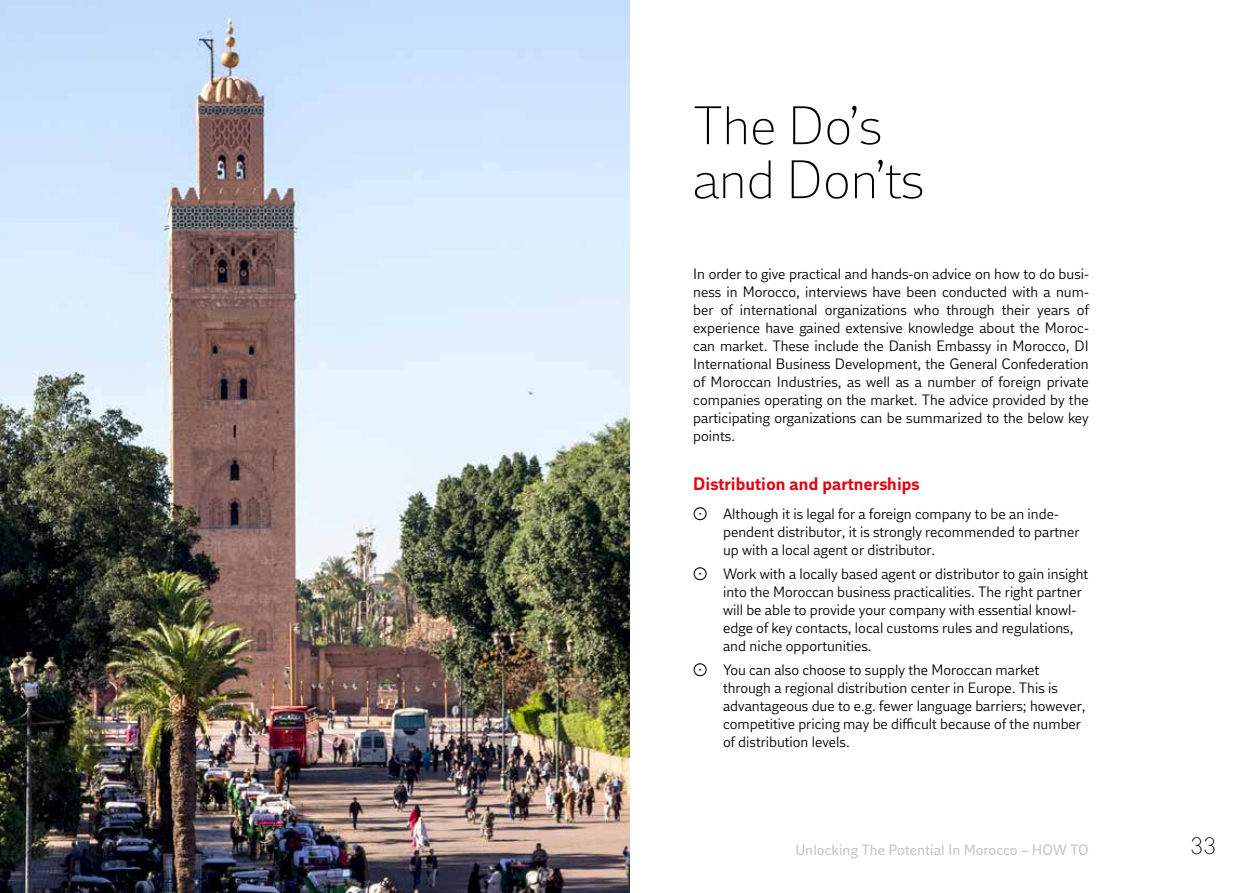
<style>
.page{position:relative;width:1259px;height:893px;background:#fff}
.page>*{position:absolute;margin:0;border:0;box-sizing:border-box;transform-origin:0 0}
.t1{font:300 54px/54px "DI Sans";color:#000}
.t2{font:300 24px "DI Sans";color:#000}
.t3{font:700 18px "DI Sans";color:#e30613}
.t4{font:15px/18px "DI Sans";color:#000}
.t5{font:15px "DI Sans";color:#c6c6c6}
.s1{font-family:"DI Stuff"}
</style>
<div class="page">
<img style="left:0;top:0;width:629px;height:893px">
<h1 class="t1" style="left:693px;top:99px;width:232px">The Do’s and Don’ts</h1>
<p class="t4" style="left:693px;top:265px;width:397px;text-align:justify">In order to give practical and hands-on advice on how to do busi&shy;ness in Morocco, interviews have been conducted with a num&shy;ber of international organizations who through their years of experience have gained extensive knowledge about the Moroc&shy;can market. These include the Danish Embassy in Morocco, DI International Business Development, the General Confederation of Moroccan Industries, as well as a number of foreign private companies operating on the market. The advice provided by the participating organizations can be summarized to the below key points.</p>
<p class="t3" style="left:693px;top:474px;width:228px">Distribution and partnerships</p>
<p class="t4" style="left:723px;top:505px;width:358px;text-indent:-30px"><span class="s1">·</span> Although it is legal for a foreign company to be an inde&shy;pendent distributor, it is strongly recommended to partner up with a local agent or distributor.</p>
<p class="t4" style="left:723px;top:565px;width:367px;text-indent:-30px"><span class="s1">·</span> Work with a locally based agent or distributor to gain insight into the Moroccan business practicalities. The right partner will be able to provide your company with essential knowl&shy;edge of key contacts, local customs rules and regulations, and niche opportunities.</p>
<p class="t4" style="left:723px;top:661px;width:364px;text-indent:-30px"><span class="s1">·</span> You can also choose to supply the Moroccan market through a regional distribution center in Europe. This is advantageous due to e.g. fewer language barriers; however, competitive pricing may be difficult because of the number of distribution levels.</p>
<p class="t5" style="left:795px;top:841px;width:295px">Unlocking The Potential In Morocco – HOW TO</p>
<h2 class="t2" style="left:1190px;top:832px;width:28px">33</h2>
</div>
